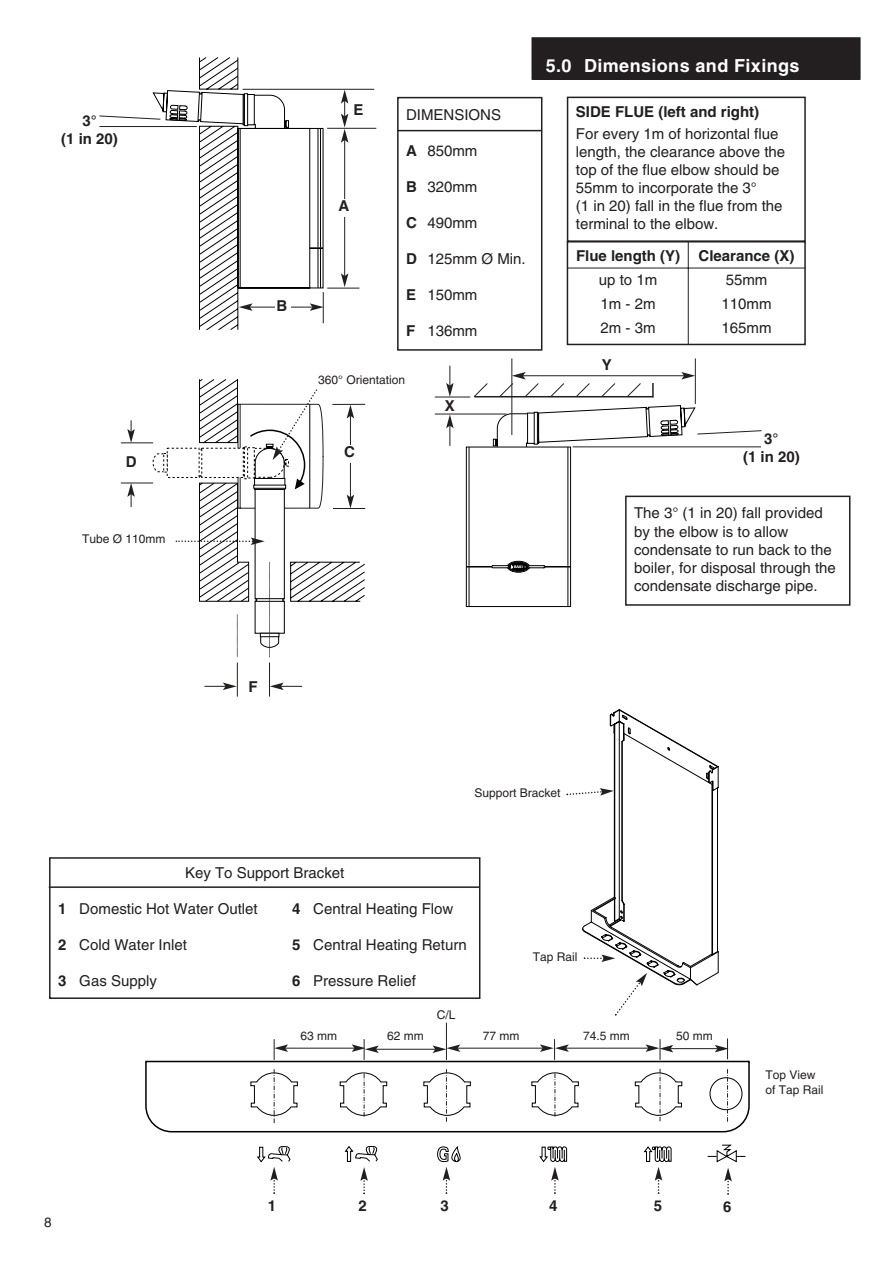
<style>
.page{position:relative;width:893px;height:1262px;background:#fff}
.page>*{position:absolute;margin:0;border:0;box-sizing:border-box;transform-origin:0 0}
.t1{font:700 18px "Helvetica";letter-spacing:.02em;color:#fff}
.t2{font:15px/18px "Helvetica";color:#231f20}
.t3{font:700 15px/18px "Helvetica";color:#231f20;text-align:center}
.t4{font:13.5px "Helvetica";color:#231f20}
.t5{font:12px/15px "Helvetica";color:#231f20}
.s1{font-weight:700}
</style>
<div class="page">
<div style="left:532px;top:38px;width:327px;height:41px;background:#231f20"></div>
<div style="left:531px;top:37px;width:329px;height:43px;border:2px solid #231f20"></div>
<div style="left:49px;top:857px;width:431px;height:142px;border:2px solid #231f20"></div>
<hr style="left:49px;top:886px;width:430px;height:2px;background:#231f20">
<hr style="left:446px;top:1022px;width:1px;height:37px;background:#231f20">
<svg style="left:566px;top:709px;width:152px;height:307px"></svg>
<svg style="left:145px;top:1038px;width:605px;height:156px"></svg>
<svg style="left:152px;top:453px;width:11px;height:19px"></svg>
<svg style="left:163px;top:453px;width:4px;height:19px"></svg>
<hr style="left:242px;top:89px;width:132px;height:1px;background:#231f20">
<hr style="left:327px;top:128px;width:49px;height:1px;background:#231f20">
<hr style="left:327px;top:288px;width:32px;height:1px;background:#231f20">
<hr style="left:121px;top:442px;width:32px;height:1px;background:#231f20">
<hr style="left:121px;top:483px;width:32px;height:1px;background:#231f20">
<svg style="left:127px;top:483px;width:8px;height:24px"></svg>
<svg style="left:127px;top:420px;width:8px;height:23px"></svg>
<hr style="left:344px;top:140px;width:1px;height:136px;background:#231f20">
<svg style="left:341px;top:90px;width:7px;height:53px"></svg>
<svg style="left:341px;top:273px;width:7px;height:14px"></svg>
<div style="left:337px;top:199px;width:15px;height:17px;background:#fff"></div>
<hr style="left:237px;top:662px;width:1px;height:34px;background:#231f20">
<svg style="left:176px;top:379px;width:190px;height:278px"></svg>
<hr style="left:269px;top:662px;width:1px;height:34px;background:#231f20">
<svg style="left:204px;top:682px;width:33px;height:8px"></svg>
<svg style="left:270px;top:682px;width:32px;height:8px"></svg>
<svg style="left:99px;top:57px;width:225px;height:274px"></svg>
<div style="left:397px;top:97px;width:145px;height:254px;border:2px solid #231f20"></div>
<hr style="left:397px;top:130px;width:145px;height:1px;background:#231f20">
<div style="left:566px;top:241px;width:239px;height:104px;border:2px solid #231f20"></div>
<div style="left:567px;top:97px;width:238px;height:145px;border:2px solid #231f20"></div>
<div style="left:625px;top:495px;width:225px;height:110px;border:2px solid #231f20"></div>
<hr style="left:567px;top:268px;width:238px;height:1px;background:#231f20">
<hr style="left:688px;top:241px;width:1px;height:103px;background:#231f20">
<div style="left:466px;top:446px;width:105px;height:161px;border:1px solid #000"></div>
<svg style="left:466px;top:561px;width:104px;height:11px"></svg>
<hr style="left:469px;top:447px;width:1px;height:119px;background:#000">
<hr style="left:469px;top:567px;width:1px;height:39px;background:#000">
<hr style="left:567px;top:447px;width:1px;height:119px;background:#000">
<hr style="left:567px;top:567px;width:1px;height:39px;background:#000">
<hr style="left:474px;top:396px;width:179px;height:1px;background:#231f20">
<hr style="left:435px;top:414px;width:71px;height:1px;background:#231f20">
<hr style="left:435px;top:397px;width:35px;height:1px;background:#231f20">
<hr style="left:511px;top:358px;width:1px;height:77px;background:#231f20">
<hr style="left:695px;top:358px;width:1px;height:46px;background:#231f20">
<svg style="left:652px;top:383px;width:1px;height:13px"></svg>
<svg style="left:446px;top:414px;width:7px;height:32px"></svg>
<svg style="left:446px;top:366px;width:7px;height:31px"></svg>
<hr style="left:523px;top:375px;width:161px;height:1px;background:#231f20">
<svg style="left:681px;top:372px;width:14px;height:7px"></svg>
<svg style="left:474px;top:372px;width:167px;height:26px"></svg>
<svg style="left:492px;top:405px;width:269px;height:43px"></svg>
<p class="t3" style="left:61px;top:114px;width:58px">3°<br>(1 in 20)</p>
<p class="t3" style="left:126px;top:454px;width:12px">D</p>
<p class="t5" style="left:82px;top:532px;width:85px">Tube Ø 110mm</p>
<p class="t3" style="left:276px;top:298px;width:12px">B</p>
<p class="t3" style="left:353px;top:102px;width:12px">E</p>
<p class="t3" style="left:338px;top:199px;width:12px">A</p>
<p class="t2" style="left:406px;top:107px;width:96px">DIMENSIONS</p>
<p class="t2" style="left:406px;top:143px;width:73px"><span class="s1">A</span> 850mm</p>
<p class="t2" style="left:406px;top:179px;width:73px"><span class="s1">B</span> 320mm</p>
<p class="t2" style="left:406px;top:215px;width:73px"><span class="s1">C</span> 490mm</p>
<p class="t2" style="left:406px;top:251px;width:121px"><span class="s1">D</span> 125mm Ø Min.</p>
<p class="t2" style="left:406px;top:287px;width:73px"><span class="s1">E</span> 150mm</p>
<p class="t2" style="left:406px;top:323px;width:73px"><span class="s1">F</span> 136mm</p>
<p class="t5" style="left:318px;top:373px;width:88px">360° Orientation</p>
<p class="t3" style="left:344px;top:444px;width:12px">C</p>
<p class="t3" style="left:445px;top:398px;width:12px">X</p>
<p class="t1" style="left:545px;top:59px;width:255px">5.0 Dimensions and Fixings</p>
<p class="t3" style="left:576px;top:105px;width:185px">SIDE FLUE (left and right)</p>
<p class="t2" style="left:576px;top:126px;width:211px">For every 1m of horizontal flue length, the clearance above the top of the flue elbow should be<br>55mm to incorporate the 3°<br>(1 in 20) fall in the flue from the terminal to the elbow.</p>
<p class="t3" style="left:576px;top:248px;width:106px">Flue length (Y)</p>
<p class="t2" style="left:599px;top:269px;width:60px;line-height:24px;text-align:justify">up to 1m 1m - 2m 2m - 3m</p>
<p class="t3" style="left:602px;top:357px;width:12px">Y</p>
<p class="t3" style="left:698px;top:248px;width:97px">Clearance (X)</p>
<p class="t2" style="left:721px;top:269px;width:51px;line-height:24px">55mm<br>110mm<br>165mm</p>
<p class="t3" style="left:743px;top:431px;width:58px">3°<br>(1 in 20)</p>
<p class="t2" style="left:634px;top:505px;width:203px">The 3° (1 in 20) fall provided by the elbow is to allow condensate to run back to the boiler, for disposal through the condensate discharge pipe.</p>
<p class="t3" style="left:248px;top:679px;width:11px">F</p>
<p class="t5" style="left:474px;top:786px;width:88px">Support Bracket</p>
<p class="t2" style="left:185px;top:865px;width:161px">Key To Support Bracket</p>
<p class="t2" style="left:58px;top:901px;width:201px"><span class="s1">1</span> Domestic Hot Water Outlet</p>
<p class="t2" style="left:292px;top:901px;width:163px"><span class="s1">4</span> Central Heating Flow</p>
<p class="t2" style="left:58px;top:937px;width:130px"><span class="s1">2</span> Cold Water Inlet</p>
<p class="t2" style="left:292px;top:937px;width:176px"><span class="s1">5</span> Central Heating Return</p>
<p class="t2" style="left:58px;top:973px;width:100px"><span class="s1">3</span> Gas Supply</p>
<p class="t2" style="left:292px;top:973px;width:125px"><span class="s1">6</span> Pressure Relief</p>
<p class="t5" style="left:437px;top:1008px;width:20px">C/L</p>
<p class="t5" style="left:533px;top:950px;width:46px">Tap Rail</p>
<p class="t5" style="left:300px;top:1029px;width:38px">63 mm</p>
<p class="t5" style="left:387px;top:1029px;width:38px">62 mm</p>
<p class="t5" style="left:483px;top:1029px;width:38px">77 mm</p>
<p class="t5" style="left:583px;top:1029px;width:48px">74.5 mm</p>
<p class="t5" style="left:676px;top:1029px;width:38px">50 mm</p>
<p class="t5" style="left:765px;top:1068px;width:60px">Top View of Tap Rail</p>
<p class="t4" style="left:44px;top:1216px;width:9px">8</p>
<p class="t3" style="left:268px;top:1198px;width:10px">1</p>
<p class="t3" style="left:358px;top:1198px;width:10px">2</p>
<p class="t3" style="left:440px;top:1198px;width:10px">3</p>
<p class="t3" style="left:549px;top:1198px;width:10px">4</p>
<p class="t3" style="left:653px;top:1198px;width:10px">5</p>
<p class="t3" style="left:723px;top:1199px;width:10px">6</p>
</div>
